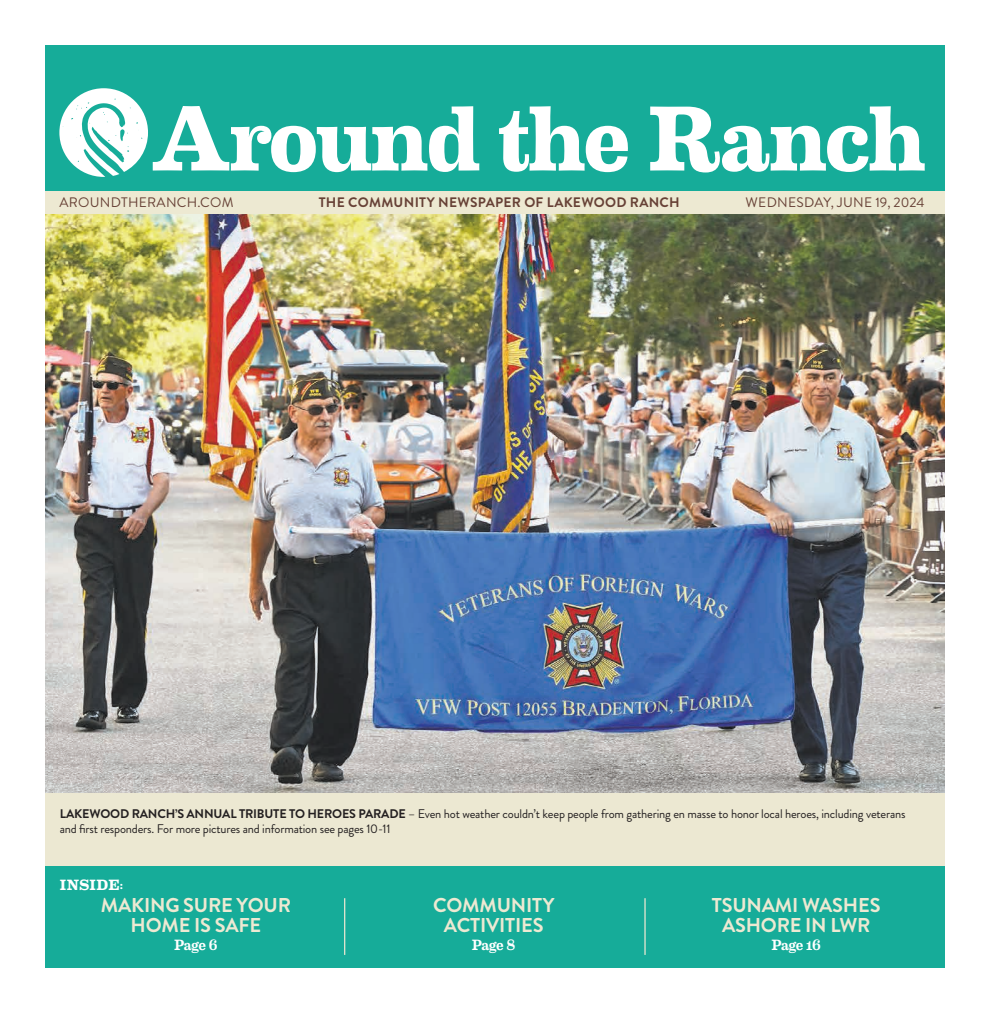
<style>
.page{position:relative;width:990px;height:1013px;background:#fff}
.page>*{position:absolute;margin:0;border:0;box-sizing:border-box;transform-origin:0 0}
.t1{font:700 92.5px "Eames Century Modern";letter-spacing:-.03em;color:#fff}
.t2{font:700 20px/20px "Brandon Grotesque";letter-spacing:-.01em;color:#ede9d2;text-align:center}
.t3{font:500 15px "Eames Century Modern";letter-spacing:-.05em;color:#fff}
.t4{font:700 15px "Eames Century Modern";letter-spacing:.02em;color:#fff}
.t5{font:13.75px "Brandon Grotesque";letter-spacing:.02em;color:#674136}
.t6{font:700 13.75px "Brandon Grotesque";letter-spacing:.02em;color:#674136}
.t7{font:12.5px/15px "Brandon Grotesque";letter-spacing:-.015em;color:#231f20}
.s1{font-weight:700}
</style>
<div class="page">
<img style="left:45px;top:213px;width:900px;height:580px">
<div style="left:45px;top:45px;width:900px;height:146px;background:#16ac99"></div>
<div style="left:45px;top:191px;width:900px;height:22px;background:#ede9d2"></div>
<svg style="left:59px;top:88px;width:89px;height:89px"></svg>
<div style="left:45px;top:865px;width:900px;height:103px;background:#16ac99"></div>
<div style="left:45px;top:793px;width:900px;height:72px;background:#ece8d2"></div>
<hr style="left:344px;top:898px;width:1px;height:56px;background:#ece8d2">
<hr style="left:644px;top:898px;width:2px;height:56px;background:#ece8d2">
<p class="t1" style="left:150px;top:69px;width:778px">Around the Ranch</p>
<p class="t5" style="left:59px;top:193px;width:176px">AROUNDTHERANCH.COM</p>
<p class="t6" style="left:319px;top:193px;width:363px">THE COMMUNITY NEWSPAPER OF LAKEWOOD RANCH</p>
<p class="t5" style="left:746px;top:193px;width:180px">WEDNESDAY, JUNE 19, 2024</p>
<p class="t7" style="left:60px;top:806px;width:847px"><span class="s1">LAKEWOOD RANCH’S ANNUAL TRIBUTE TO HEROES PARADE</span> – Even hot weather couldn’t keep people from gathering en masse to honor local heroes, including veterans and first responders. For more pictures and information see pages 10-11</p>
<p class="t4" style="left:60px;top:874px;width:65px">INSIDE:</p>
<p class="t2" style="left:101px;top:895px;width:192px">MAKING SURE YOUR<br>HOME IS SAFE</p>
<p class="t3" style="left:174px;top:933px;width:45px">Page 6</p>
<p class="t2" style="left:433px;top:895px;width:123px">COMMUNITY</p>
<p class="t2" style="left:444px;top:915px;width:101px">ACTIVITIES</p>
<p class="t3" style="left:472px;top:933px;width:45px">Page 8</p>
<p class="t2" style="left:712px;top:895px;width:170px">TSUNAMI WASHES<br>ASHORE IN LWR</p>
<p class="t3" style="left:772px;top:933px;width:51px">Page 16</p>
</div>
